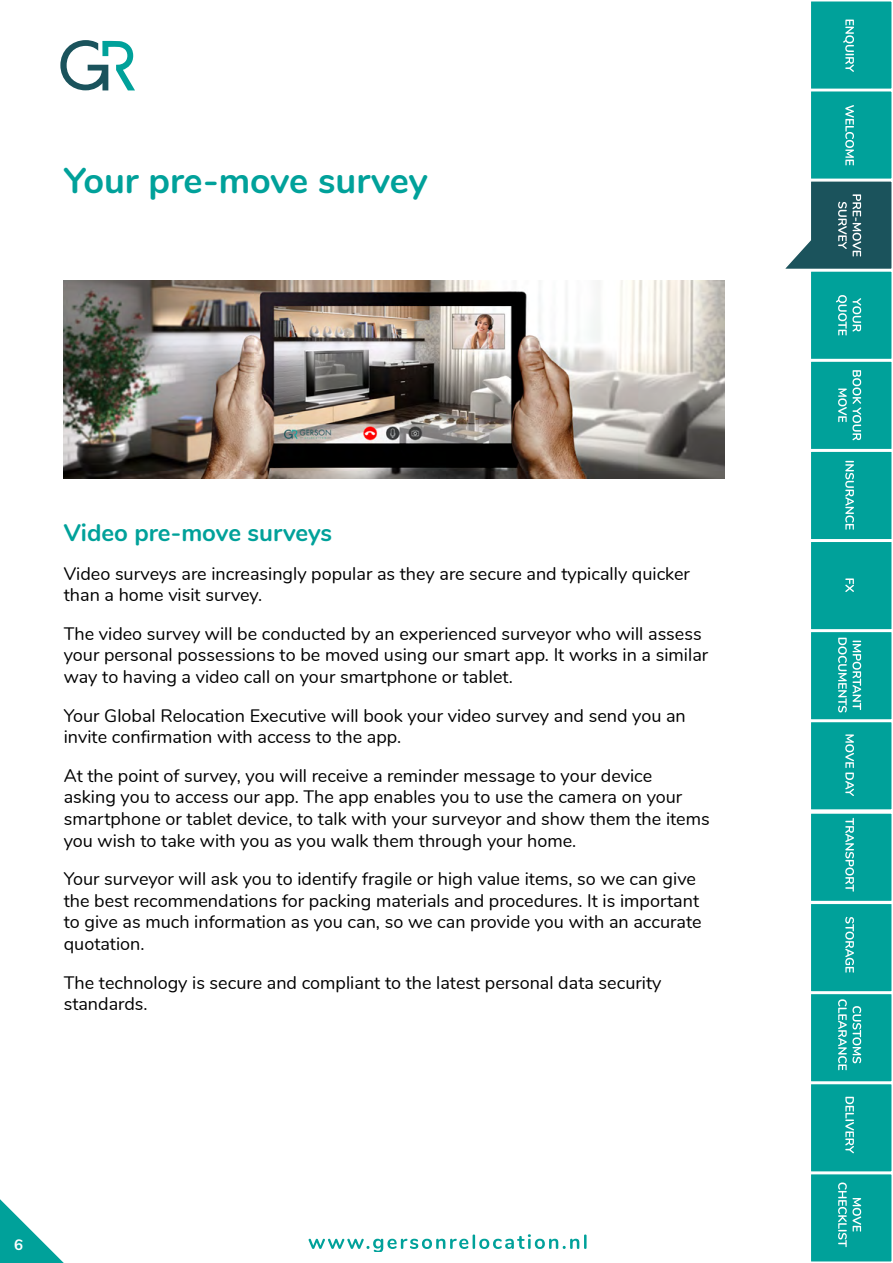
<style>
.page{position:relative;width:893px;height:1263px;background:#fff}
.page>*{position:absolute;margin:0;border:0;box-sizing:border-box;transform-origin:0 0}
.t1{font:700 36px "Nunito";color:#00a19a}
.t2{font:700 24px "Nunito";color:#00a19a}
.t3{font:18px/21.6px "Nunito";color:#000}
.t4{font:700 15px "Nunito";color:#fff}
</style>
<div class="page">
<svg style="left:309px;top:1234px;width:278px;height:17px"></svg>
<svg style="left:60px;top:40px;width:75px;height:50px"></svg>
<svg style="left:0;top:1199px;width:64px;height:64px"></svg>
<div style="left:810px;top:91px;width:82px;height:88px;background:#00a19a"></div>
<div style="left:809px;top:90px;width:84px;height:90px;border:2px solid #fff"></div>
<div style="left:810px;top:271px;width:82px;height:89px;background:#00a19a"></div>
<div style="left:809px;top:270px;width:84px;height:90px;border:2px solid #fff"></div>
<div style="left:810px;top:361px;width:82px;height:89px;background:#00a19a"></div>
<div style="left:809px;top:360px;width:84px;height:90px;border:2px solid #fff"></div>
<div style="left:810px;top:451px;width:82px;height:89px;background:#00a19a"></div>
<div style="left:809px;top:450px;width:84px;height:90px;border:2px solid #fff"></div>
<div style="left:810px;top:541px;width:82px;height:89px;background:#00a19a"></div>
<div style="left:809px;top:540px;width:84px;height:91px;border:2px solid #fff"></div>
<div style="left:810px;top:631px;width:82px;height:89px;background:#00a19a"></div>
<div style="left:809px;top:631px;width:84px;height:90px;border:2px solid #fff"></div>
<div style="left:810px;top:1173px;width:82px;height:89px;background:#00a19a"></div>
<div style="left:809px;top:1173px;width:84px;height:90px;border:2px solid #fff"></div>
<div style="left:810px;top:1083px;width:82px;height:89px;background:#00a19a"></div>
<div style="left:809px;top:1083px;width:84px;height:90px;border:2px solid #fff"></div>
<div style="left:810px;top:993px;width:82px;height:89px;background:#00a19a"></div>
<div style="left:809px;top:993px;width:84px;height:90px;border:2px solid #fff"></div>
<div style="left:810px;top:903px;width:82px;height:89px;background:#00a19a"></div>
<div style="left:809px;top:902px;width:84px;height:91px;border:2px solid #fff"></div>
<div style="left:810px;top:813px;width:82px;height:88px;background:#00a19a"></div>
<div style="left:809px;top:812px;width:84px;height:90px;border:2px solid #fff"></div>
<div style="left:810px;top:721px;width:82px;height:89px;background:#00a19a"></div>
<div style="left:809px;top:721px;width:84px;height:90px;border:2px solid #fff"></div>
<div style="left:810px;top:1px;width:82px;height:88px;background:#00a19a"></div>
<div style="left:809px;top:0;width:84px;height:90px;border:2px solid #fff"></div>
<svg style="left:838px;top:1182px;width:23px;height:65px"></svg>
<svg style="left:845px;top:1097px;width:9px;height:56px"></svg>
<svg style="left:838px;top:999px;width:23px;height:71px"></svg>
<svg style="left:845px;top:917px;width:9px;height:56px"></svg>
<svg style="left:845px;top:818px;width:9px;height:74px"></svg>
<svg style="left:845px;top:734px;width:9px;height:62px"></svg>
<svg style="left:838px;top:638px;width:23px;height:74px"></svg>
<svg style="left:845px;top:578px;width:9px;height:14px"></svg>
<svg style="left:845px;top:461px;width:9px;height:69px"></svg>
<svg style="left:838px;top:370px;width:23px;height:70px"></svg>
<svg style="left:836px;top:295px;width:25px;height:40px"></svg>
<svg style="left:785px;top:179px;width:108px;height:93px"></svg>
<svg style="left:845px;top:105px;width:9px;height:60px"></svg>
<svg style="left:843px;top:20px;width:11px;height:52px"></svg>
<img style="left:64px;top:281px;width:660px;height:197px">
<h1 class="t1" style="left:64px;top:153px;width:365px">Your pre-move survey</h1>
<h2 class="t2" style="left:64px;top:515px;width:270px">Video pre-move surveys</h2>
<p class="t3" style="left:64px;top:561px;width:628px">Video surveys are increasingly popular as they are secure and typically quicker than a home visit survey.</p>
<p class="t3" style="left:64px;top:622px;width:646px">The video survey will be conducted by an experienced surveyor who will assess your personal possessions to be moved using our smart app. It works in a similar way to having a video call on your smartphone or tablet.</p>
<p class="t3" style="left:64px;top:703px;width:624px">Your Global Relocation Executive will book your video survey and send you an invite confirmation with access to the app.</p>
<p class="t3" style="left:64px;top:764px;width:647px">At the point of survey, you will receive a reminder message to your device<br>asking you to access our app. The app enables you to use the camera on your smartphone or tablet device, to talk with your surveyor and show them the items you wish to take with you as you walk them through your home.</p>
<p class="t3" style="left:64px;top:867px;width:639px">Your surveyor will ask you to identify fragile or high value items, so we can give the best recommendations for packing materials and procedures. It is important to give as much information as you can, so we can provide you with an accurate quotation.</p>
<p class="t3" style="left:64px;top:970px;width:599px">The technology is secure and compliant to the latest personal data security standards.</p>
<p class="t4" style="left:14px;top:1234px;width:10px">6</p>
</div>
